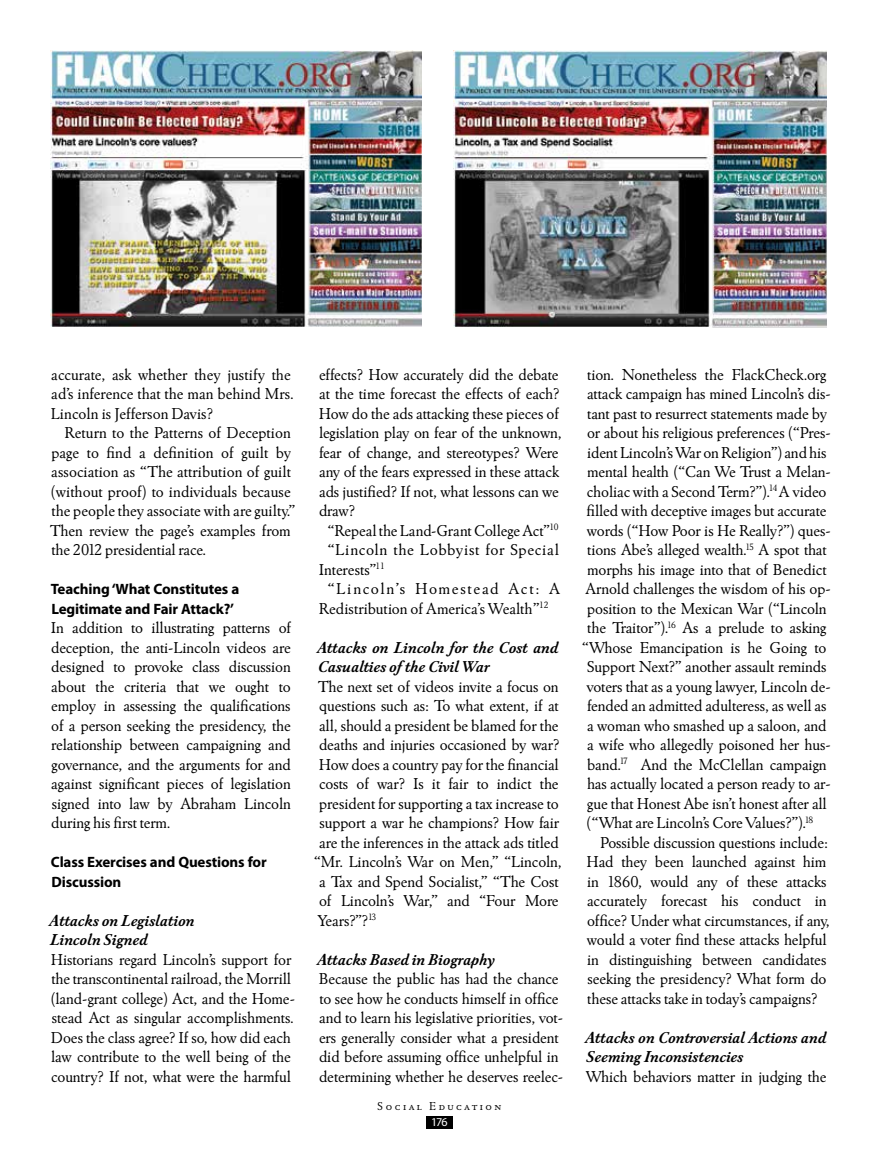
<style>
.page{position:relative;width:878px;height:1161px;background:#fff}
.page>*{position:absolute;margin:0;border:0;box-sizing:border-box;transform-origin:0 0}
.t1{font:16.5px/19.5px "Winchester New ITC";letter-spacing:-.01em;color:#000}
.t2{font:italic 700 16.5px/19.5px "Winchester New ITC";letter-spacing:-.01em;color:#000}
.t3{font:16.5px "Winchester New ITC";letter-spacing:.035em;color:#000}
.t4{font:16.5px "Winchester New ITC";letter-spacing:.09em;color:#000}
.t5{font:700 15px/19.5px "Myriad Pro";letter-spacing:-.01em;color:#000}
.t6{font:12px "Winchester New ITC Book SC";letter-spacing:.2em;color:#000}
.t7{font:12px "Myriad Pro";color:#fff}
</style>
<div class="page">
<div style="left:426px;top:1117px;width:26px;height:12px;background:#000"></div>
<img style="left:454px;top:50px;width:372px;height:278px">
<img style="left:51px;top:51px;width:371px;height:276px">
<p class="t1" style="left:51px;top:364px;width:244px">accurate, ask whether they justify the ad’s inference that the man behind Mrs.<br>Lincoln is Jefferson Davis?</p>
<p class="t1" style="left:50px;top:423px;width:247px;text-indent:14px">Return to the Patterns of Deception page to find a definition of guilt by association as “The attribution of guilt (without proof) to individuals because the people they associate with are guilty.” Then review the page’s examples from the 2012 presidential race.</p>
<p class="t5" style="left:51px;top:579px;width:190px">Teaching ‘What Constitutes a<br>Legitimate and Fair Attack?’</p>
<p class="t1" style="left:51px;top:618px;width:242px;text-align:justify">In addition to illustrating patterns of deception, the anti-Lincoln videos are designed to provoke class discussion about the criteria that we ought to employ in assessing the qualifications of a person seeking the presidency, the relationship between campaigning and governance, and the arguments for and against significant pieces of legislation signed into law by Abraham Lincoln during his first term.</p>
<p class="t5" style="left:51px;top:852px;width:217px">Class Exercises and Questions for<br>Discussion</p>
<p class="t2" style="left:49px;top:910px;width:147px">Attacks on Legislation<br>Lincoln Signed</p>
<p class="t1" style="left:51px;top:949px;width:246px">Historians regard Lincoln’s support for the transcontinental railroad, the Morrill (land-grant college) Act, and the Home&shy;stead Act as singular accomplishments.<br>Does the class agree? If so, how did each law contribute to the well being of the country? If not, what were the harmful</p>
<p class="t1" style="left:319px;top:364px;width:241px">effects? How accurately did the debate</p>
<p class="t1" style="left:319px;top:384px;width:242px">at the time forecast the effects of each?</p>
<p class="t1" style="left:319px;top:403px;width:242px">How do the ads attacking these pieces of</p>
<p class="t1" style="left:319px;top:423px;width:244px">legislation play on fear of the unknown,</p>
<p class="t1" style="left:319px;top:442px;width:241px">fear of change, and stereotypes? Were</p>
<p class="t1" style="left:319px;top:462px;width:241px">any of the fears expressed in these attack</p>
<p class="t1" style="left:319px;top:481px;width:241px">ads justified? If not, what lessons can we</p>
<p class="t1" style="left:319px;top:501px;width:38px">draw?</p>
<p class="t1" style="left:327px;top:520px;width:233px">“Repeal the Land-Grant College Act”<sup>10</sup></p>
<p class="t3" style="left:327px;top:540px;width:233px">“Lincoln the Lobbyist for Special</p>
<p class="t1" style="left:319px;top:559px;width:68px">Interests”<sup>11</sup></p>
<p class="t4" style="left:327px;top:579px;width:234px">“Lincoln’s Homestead Act: A</p>
<p class="t1" style="left:319px;top:598px;width:231px">Redistribution of America’s Wealth”<sup>12</sup></p>
<p class="t2" style="left:317px;top:637px;width:243px">Attacks on Lincoln for the Cost and<br>Casualties of the Civil War</p>
<p class="t1" style="left:318px;top:676px;width:242px">The next set of videos invite a focus on</p>
<p class="t1" style="left:319px;top:696px;width:241px">questions such as: To what extent, if at</p>
<p class="t1" style="left:319px;top:715px;width:241px">all, should a president be blamed for the</p>
<p class="t1" style="left:319px;top:735px;width:242px">deaths and injuries occasioned by war?</p>
<p class="t1" style="left:319px;top:754px;width:242px">How does a country pay for the financial</p>
<p class="t1" style="left:319px;top:774px;width:241px">costs of war? Is it fair to indict the</p>
<p class="t1" style="left:319px;top:793px;width:241px">president for supporting a tax increase to</p>
<p class="t1" style="left:319px;top:813px;width:241px">support a war he champions? How fair</p>
<p class="t1" style="left:319px;top:832px;width:241px">are the inferences in the attack ads titled</p>
<p class="t1" style="left:314px;top:852px;width:249px">“Mr. Lincoln’s War on Men,” “Lincoln,</p>
<p class="t1" style="left:319px;top:871px;width:241px">a Tax and Spend Socialist,” “The Cost</p>
<p class="t1" style="left:319px;top:891px;width:241px">of Lincoln’s War,” and “Four More</p>
<p class="t1" style="left:318px;top:910px;width:60px">Years?”?<sup>13</sup></p>
<p class="t2" style="left:317px;top:949px;width:179px">Attacks Based in Biography</p>
<p class="t1" style="left:319px;top:969px;width:246px">Because the public has had the chance to see how he conducts himself in office and to learn his legislative priorities, vot&shy;ers generally consider what a president did before assuming office unhelpful in determining whether he deserves reelec-</p>
<p class="t6" style="left:377px;top:1098px;width:125px">Social Education</p>
<p class="t7" style="left:431px;top:1116px;width:18px">176</p>
<p class="t1" style="left:587px;top:364px;width:241px">tion. Nonetheless the FlackCheck.org</p>
<p class="t1" style="left:587px;top:384px;width:245px">attack campaign has mined Lincoln’s dis-</p>
<p class="t1" style="left:587px;top:403px;width:241px">tant past to resurrect statements made by</p>
<p class="t1" style="left:587px;top:423px;width:245px">or about his religious preferences (“Pres-</p>
<p class="t1" style="left:587px;top:442px;width:241px">ident Lincoln’s War on Religion”) and his</p>
<p class="t1" style="left:587px;top:462px;width:245px">mental health (“Can We Trust a Melan-</p>
<p class="t1" style="left:587px;top:481px;width:241px">choliac with a Second Term?”).<sup>14</sup> A video</p>
<p class="t1" style="left:586px;top:501px;width:241px">filled with deceptive images but accurate</p>
<p class="t1" style="left:587px;top:520px;width:245px">words (“How Poor is He Really?”) ques-</p>
<p class="t1" style="left:587px;top:540px;width:241px">tions Abe’s alleged wealth.<sup>15</sup> A spot that</p>
<p class="t1" style="left:587px;top:559px;width:241px">morphs his image into that of Benedict</p>
<p class="t1" style="left:585px;top:579px;width:247px">Arnold challenges the wisdom of his op-</p>
<p class="t1" style="left:587px;top:598px;width:241px">position to the Mexican War (“Lincoln</p>
<p class="t1" style="left:587px;top:618px;width:241px">the Traitor”).<sup>16</sup> As a prelude to asking</p>
<p class="t1" style="left:581px;top:637px;width:246px">“Whose Emancipation is he Going to</p>
<p class="t1" style="left:587px;top:657px;width:241px">Support Next?” another assault reminds</p>
<p class="t1" style="left:586px;top:676px;width:246px">voters that as a young lawyer, Lincoln de-</p>
<p class="t1" style="left:587px;top:696px;width:241px">fended an admitted adulteress, as well as</p>
<p class="t1" style="left:587px;top:715px;width:241px">a woman who smashed up a saloon, and</p>
<p class="t1" style="left:587px;top:735px;width:245px">a wife who allegedly poisoned her hus-</p>
<p class="t1" style="left:587px;top:754px;width:241px">band.<sup>17</sup> And the McClellan campaign</p>
<p class="t1" style="left:587px;top:774px;width:245px">has actually located a person ready to ar-</p>
<p class="t1" style="left:587px;top:793px;width:241px">gue that Honest Abe isn’t honest after all</p>
<p class="t1" style="left:586px;top:813px;width:228px">(“What are Lincoln’s Core Values?”).<sup>18</sup></p>
<p class="t1" style="left:600px;top:832px;width:229px">Possible discussion questions include:</p>
<p class="t1" style="left:586px;top:852px;width:241px">Had they been launched against him</p>
<p class="t1" style="left:587px;top:871px;width:241px">in 1860, would any of these attacks</p>
<p class="t1" style="left:587px;top:891px;width:241px">accurately forecast his conduct in</p>
<p class="t1" style="left:587px;top:910px;width:244px">office? Under what circumstances, if any,</p>
<p class="t1" style="left:587px;top:930px;width:241px">would a voter find these attacks helpful</p>
<p class="t1" style="left:587px;top:949px;width:241px">in distinguishing between candidates</p>
<p class="t1" style="left:587px;top:969px;width:240px">seeking the presidency? What form do</p>
<p class="t1" style="left:587px;top:988px;width:232px">these attacks take in today’s campaigns?</p>
<p class="t2" style="left:584px;top:1027px;width:243px">Attacks on Controversial Actions and<br>Seeming Inconsistencies</p>
<p class="t1" style="left:586px;top:1066px;width:242px">Which behaviors matter in judging the</p>
</div>
